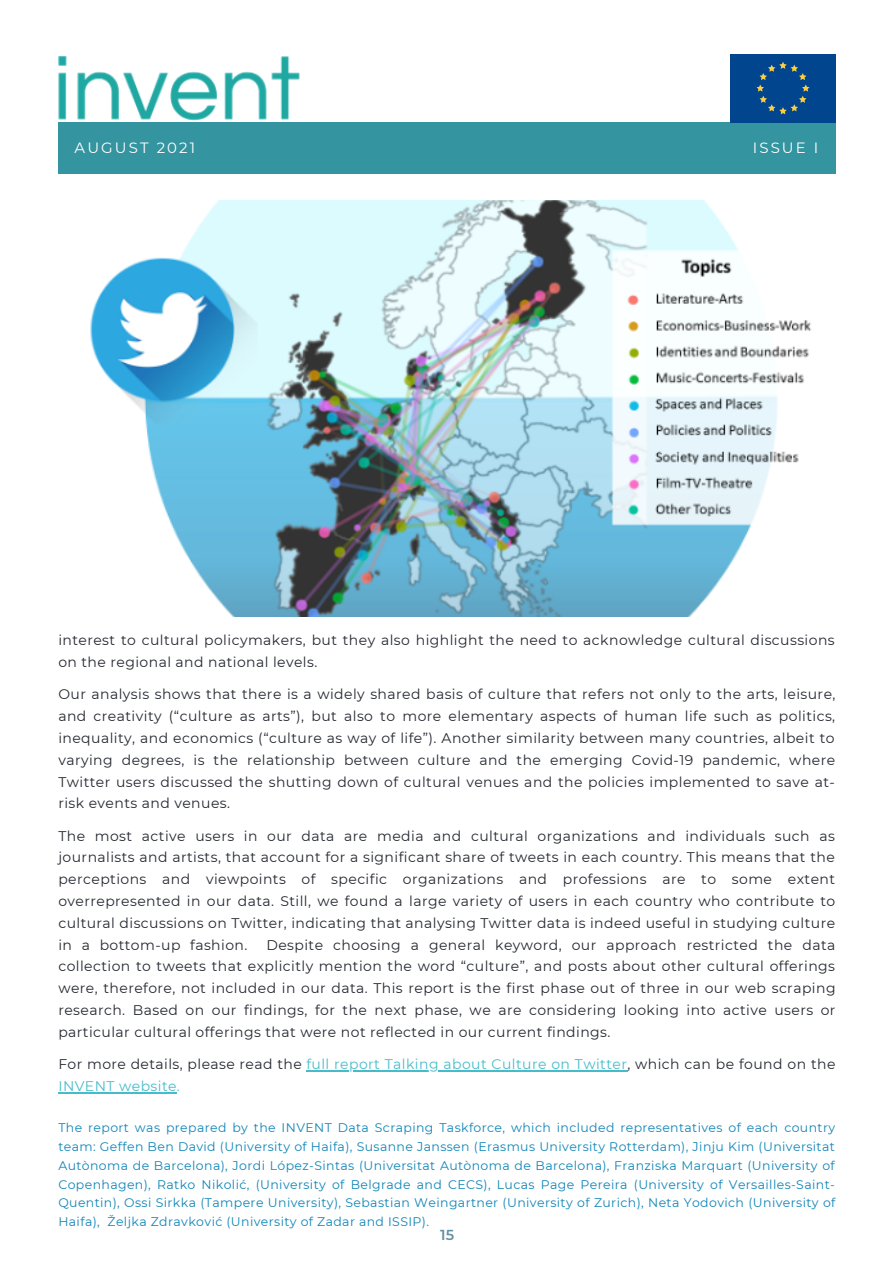
<style>
.page{position:relative;width:894px;height:1264px;background:#fff}
.page>*{position:absolute;margin:0;border:0;box-sizing:border-box;transform-origin:0 0}
.t1{font:14.85px "Montserrat";letter-spacing:.14em;color:#fff}
.t2{font:600 14.4px "Montserrat";color:#658fa4}
.t3{font:13.95px/21.8px "Montserrat";letter-spacing:.03em;color:#242830;text-align:justify}
.t4{font:13.95px/21.8px "Montserrat";letter-spacing:.03em;color:#46bccb}
.t5{font:12.45px/18.8px "Montserrat";letter-spacing:.03em;color:#0f85b7;text-align:justify}
.s1{color:#242830}
</style>
<div class="page">
<div style="left:58px;top:122px;width:777px;height:51px;background:#3494a0"></div>
<img style="left:90px;top:200px;width:721px;height:416px">
<img style="left:58px;top:56px;width:242px;height:65px">
<div style="left:729px;top:54px;width:106px;height:68px;background:#00458d"></div>
<svg style="left:756px;top:62px;width:53px;height:52px"></svg>
<hr style="left:306px;top:1070px;width:315px;height:1px;background:#46bccb">
<hr style="left:58px;top:1091px;width:119px;height:1px;background:#46bccb">
<p class="t1" style="left:75px;top:139px;width:122px">AUGUST 2021</p>
<p class="t1" style="left:752px;top:139px;width:67px">ISSUE I</p>
<p class="t3" style="left:58px;top:629px;width:777px">interest to cultural policymakers, but they also highlight the need to acknowledge cultural discussions on the regional and national levels.</p>
<p class="t3" style="left:58px;top:683px;width:778px">Our analysis shows that there is a widely shared basis of culture that refers not only to the arts, leisure, and creativity (“culture as arts”), but also to more elementary aspects of human life such as politics, inequality, and economics (“culture as way of life”). Another similarity between many countries, albeit to varying degrees, is the relationship between culture and the emerging Covid-19 pandemic, where Twitter users discussed the shutting down of cultural venues and the policies implemented to save at&shy;risk events and venues.</p>
<p class="t3" style="left:58px;top:824px;width:778px">The most active users in our data are media and cultural organizations and individuals such as journalists and artists, that account for a significant share of tweets in each country. This means that the perceptions and viewpoints of specific organizations and professions are to some extent overrepresented in our data. Still, we found a large variety of users in each country who contribute to cultural discussions on Twitter, indicating that analysing Twitter data is indeed useful in studying culture in a bottom-up fashion.</p>
<p class="t3" style="left:58px;top:933px;width:778px;text-indent:208px">Despite choosing a general keyword, our approach restricted the data collection to tweets that explicitly mention the word “culture”, and posts about other cultural offerings were, therefore, not included in our data. This report is the first phase out of three in our web scraping research. Based on our findings, for the next phase, we are considering looking into active users or particular cultural offerings that were not reflected in our current findings.</p>
<p class="t4" style="left:58px;top:1053px;width:778px"><span class="s1">For more details, please read the</span> full report Talking about Culture on Twitter<span class="s1">, which can be found on the<br></span>INVENT website.</p>
<p class="t5" style="left:58px;top:1118px;width:778px">The report was prepared by the INVENT Data Scraping Taskforce, which included representatives of each country team: Geffen Ben David (University of Haifa), Susanne Janssen (Erasmus University Rotterdam), Jinju Kim (Universitat Autònoma de Barcelona), Jordi López-Sintas (Universitat Autònoma de Barcelona), Franziska Marquart (University of Copenhagen), Ratko Nikolić, (University of Belgrade and CECS), Lucas Page Pereira (University of Versailles-Saint-Quentin), Ossi Sirkka (Tampere University), Sebastian Weingartner (University of Zurich), Neta Yodovich (University of Haifa), Željka Zdravković (University of Zadar and ISSIP).</p>
<p class="t2" style="left:440px;top:1226px;width:15px">15</p>
</div>
